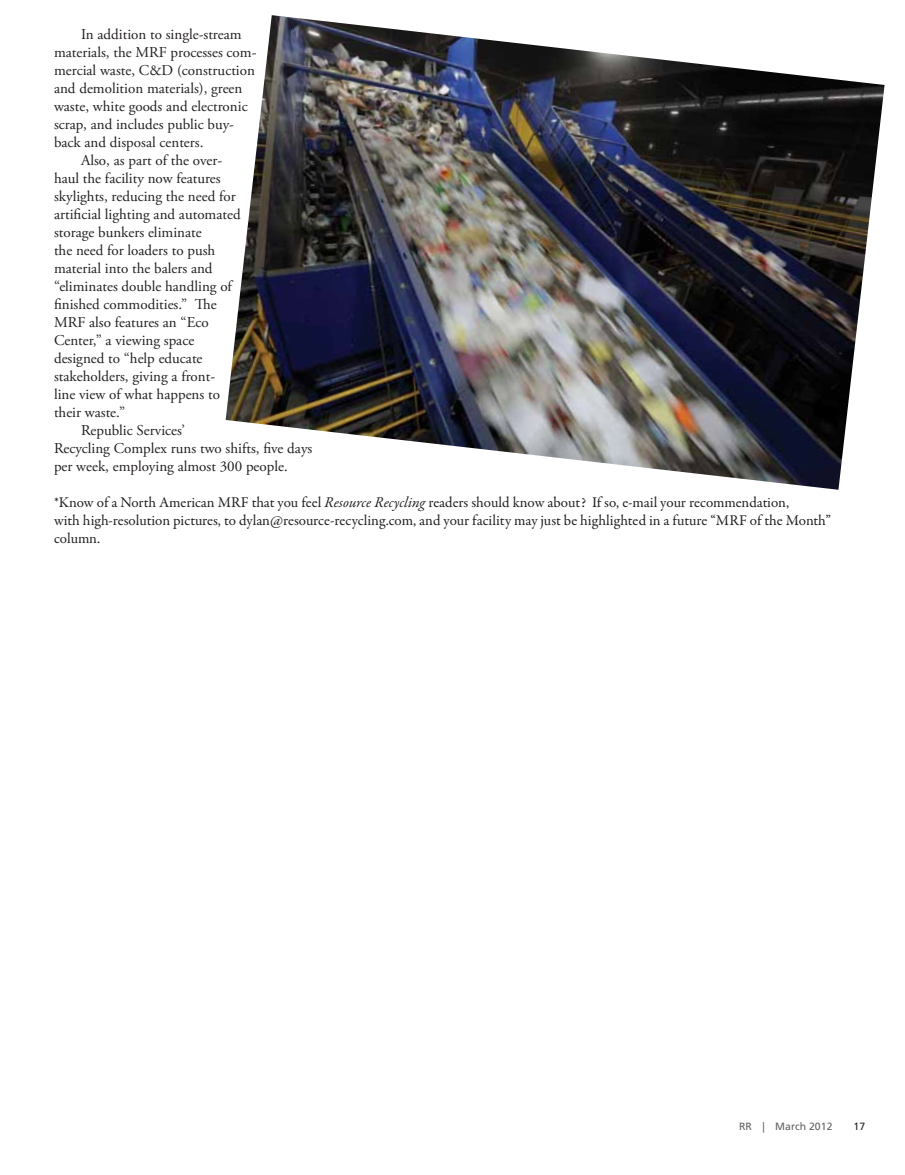
<style>
.page{position:relative;width:905px;height:1175px;background:#fff}
.page>*{position:absolute;margin:0;border:0;box-sizing:border-box;transform-origin:0 0}
.t1{font:15px "Adobe Garamond Pro";color:#231f20}
.t2{font:15px/18px "Garamond Premr Pro";color:#231f20}
.t3{font:10.5px "Frutiger LT Std";color:#636466}
.t4{font:10.5px "Frutiger LT Std";color:#231f20}
.s1{font-style:italic}
</style>
<div class="page">
<img style="left:226px;top:15px;width:658px;height:475px">
<p class="t1" style="left:81px;top:25px;width:162px">In addition to single-stream</p>
<p class="t1" style="left:54px;top:43px;width:204px">materials, the MRF processes com-</p>
<p class="t1" style="left:54px;top:61px;width:202px">mercial waste, C&amp;D (construction</p>
<p class="t1" style="left:54px;top:79px;width:190px">and demolition materials), green</p>
<p class="t1" style="left:54px;top:97px;width:195px">waste, white goods and electronic</p>
<p class="t1" style="left:54px;top:115px;width:181px">scrap, and includes public buy-</p>
<p class="t1" style="left:54px;top:133px;width:151px">back and disposal centers.</p>
<p class="t1" style="left:81px;top:151px;width:143px">Also, as part of the over-</p>
<p class="t1" style="left:54px;top:169px;width:168px">haul the facility now features</p>
<p class="t1" style="left:54px;top:187px;width:183px">skylights, reducing the need for</p>
<p class="t1" style="left:54px;top:205px;width:188px">artificial lighting and automated</p>
<p class="t1" style="left:54px;top:223px;width:149px">storage bunkers eliminate</p>
<p class="t1" style="left:54px;top:241px;width:163px">the need for loaders to push</p>
<p class="t1" style="left:54px;top:259px;width:160px">material into the balers and</p>
<p class="t1" style="left:54px;top:277px;width:179px">“eliminates double handling of</p>
<p class="t1" style="left:54px;top:295px;width:164px">finished commodities.” The</p>
<p class="t1" style="left:54px;top:313px;width:156px">MRF also features an “Eco</p>
<p class="t1" style="left:54px;top:331px;width:142px">Center,” a viewing space</p>
<p class="t1" style="left:54px;top:349px;width:150px">designed to “help educate</p>
<p class="t1" style="left:54px;top:367px;width:163px">stakeholders, giving a front-</p>
<p class="t1" style="left:54px;top:385px;width:167px">line view of what happens to</p>
<p class="t1" style="left:54px;top:403px;width:73px">their waste.”</p>
<p class="t1" style="left:81px;top:421px;width:105px">Republic Services’</p>
<p class="t1" style="left:54px;top:439px;width:260px">Recycling Complex runs two shifts, five days</p>
<p class="t1" style="left:54px;top:457px;width:235px">per week, employing almost 300 people.</p>
<p class="t2" style="left:54px;top:494px;width:778px">*Know of a North American MRF that you feel <span class="s1">Resource Recycling</span> readers should know about? If so, e-mail your recommendation,<br>with high-resolution pictures, to dylan@resource-recycling.com, and your facility may just be highlighted in a future “MRF of the Month” column.</p>
<p class="t3" style="left:739px;top:1120px;width:95px">RR | March 2012</p>
<p class="t4" style="left:853px;top:1120px;width:13px">17</p>
</div>
